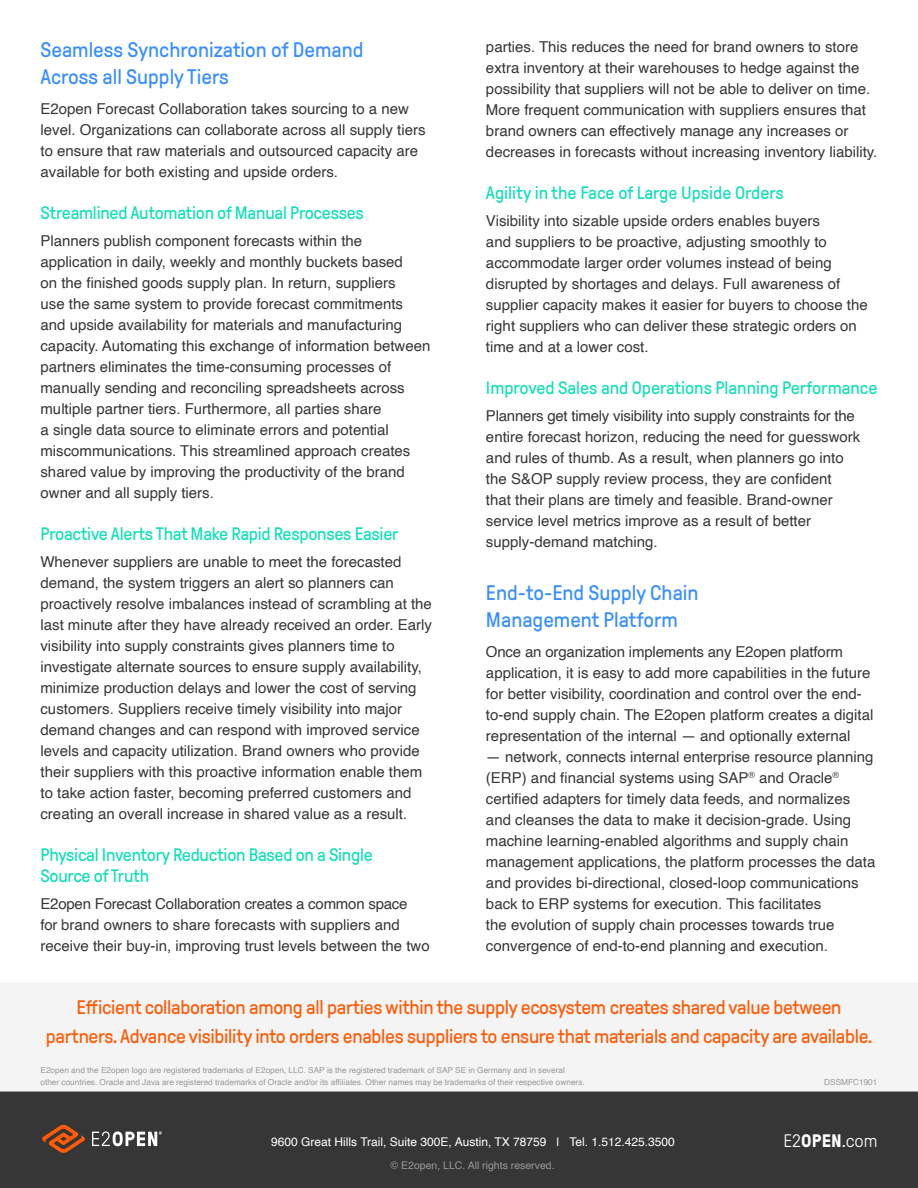
<style>
.page{position:relative;width:918px;height:1188px;background:#fff}
.page>*{position:absolute;margin:0;border:0;box-sizing:border-box;transform-origin:0 0}
.t1{font:21px/27px "GT Pressura Pro";color:#398fff}
.t2{font:19.5px/28.5px "GT Pressura Pro";letter-spacing:-.015em;color:#ff5a05;text-align:center}
.t3{font:18px/21px "GT Pressura Pro";letter-spacing:-.015em;color:#15dfb8}
.t4{font:300 18px "GT Pressura Pro";color:#fff}
.t5{font:15px/21px "Helvetica";color:#363636}
.t6{font:12px "Helvetica";color:#fff}
.t7{font:10.5px "Helvetica";color:#999}
.t8{font:8.25px/12px "Helvetica";color:#999}
.s1{font-weight:700}
</style>
<div class="page">
<div style="left:0;top:983px;width:918px;height:142px;background:#f4f4f4"></div>
<div style="left:0;top:1092px;width:918px;height:96px;background:#363636"></div>
<svg style="left:42px;top:1124px;width:43px;height:29px"></svg>
<svg style="left:92px;top:1131px;width:70px;height:15px"></svg>
<h1 class="t1" style="left:40px;top:37px;width:324px">Seamless Synchronization of Demand<br>Across all Supply Tiers</h1>
<p class="t5" style="left:40px;top:99px;width:387px">E2open Forecast Collaboration takes sourcing to a new level. Organizations can collaborate across all supply tiers to ensure that raw materials and outsourced capacity are available for both existing and upside orders.</p>
<p class="t3" style="left:40px;top:203px;width:325px">Streamlined Automation of Manual Processes</p>
<p class="t5" style="left:40px;top:231px;width:391px">Planners publish component forecasts within the application in daily, weekly and monthly buckets based<br>on the finished goods supply plan. In return, suppliers<br>use the same system to provide forecast commitments and upside availability for materials and manufacturing capacity. Automating this exchange of information between partners eliminates the time-consuming processes of manually sending and reconciling spreadsheets across multiple partner tiers. Furthermore, all parties share<br>a single data source to eliminate errors and potential miscommunications. This streamlined approach creates shared value by improving the productivity of the brand owner and all supply tiers.</p>
<p class="t3" style="left:40px;top:524px;width:360px">Proactive Alerts That Make Rapid Responses Easier</p>
<p class="t5" style="left:40px;top:552px;width:393px">Whenever suppliers are unable to meet the forecasted demand, the system triggers an alert so planners can proactively resolve imbalances instead of scrambling at the last minute after they have already received an order. Early visibility into supply constraints gives planners time to investigate alternate sources to ensure supply availability, minimize production delays and lower the cost of serving customers. Suppliers receive timely visibility into major demand changes and can respond with improved service levels and capacity utilization. Brand owners who provide their suppliers with this proactive information enable them to take action faster, becoming preferred customers and creating an overall increase in shared value as a result.</p>
<p class="t3" style="left:40px;top:845px;width:334px">Physical Inventory Reduction Based on a Single<br>Source of Truth</p>
<p class="t5" style="left:40px;top:894px;width:391px">E2open Forecast Collaboration creates a common space<br>for brand owners to share forecasts with suppliers and receive their buy-in, improving trust levels between the two</p>
<p class="t5" style="left:486px;top:36px;width:393px">parties. This reduces the need for brand owners to store extra inventory at their warehouses to hedge against the possibility that suppliers will not be able to deliver on time.<br>More frequent communication with suppliers ensures that brand owners can effectively manage any increases or decreases in forecasts without increasing inventory liability.</p>
<p class="t3" style="left:486px;top:182px;width:299px">Agility in the Face of Large Upside Orders</p>
<p class="t5" style="left:486px;top:210px;width:383px">Visibility into sizable upside orders enables buyers<br>and suppliers to be proactive, adjusting smoothly to accommodate larger order volumes instead of being disrupted by shortages and delays. Full awareness of supplier capacity makes it easier for buyers to choose the right suppliers who can deliver these strategic orders on time and at a lower cost.</p>
<p class="t3" style="left:486px;top:377px;width:393px">Improved Sales and Operations Planning Performance</p>
<p class="t5" style="left:486px;top:405px;width:376px">Planners get timely visibility into supply constraints for the entire forecast horizon, reducing the need for guesswork and rules of thumb. As a result, when planners go into the S&amp;OP supply review process, they are confident that their plans are timely and feasible. Brand-owner service level metrics improve as a result of better supply-demand matching.</p>
<h1 class="t1" style="left:486px;top:580px;width:214px">End-to-End Supply Chain<br>Management Platform</h1>
<p class="t5" style="left:486px;top:642px;width:389px">Once an organization implements any E2open platform application, it is easy to add more capabilities in the future for better visibility, coordination and control over the end&shy;to-end supply chain. The E2open platform creates a digital representation of the internal — and optionally external</p>
<p class="t5" style="left:486px;top:747px;width:391px">— network, connects internal enterprise resource planning (ERP) and financial systems using SAP<sup>®</sup> and Oracle<sup>® </sup>certified adapters for timely data feeds, and normalizes and cleanses the data to make it decision-grade. Using machine learning-enabled algorithms and supply chain management applications, the platform processes the data and provides bi-directional, closed-loop communications back to ERP systems for execution. This facilitates<br>the evolution of supply chain processes towards true convergence of end-to-end planning and execution.</p>
<h2 class="t2" style="left:46px;top:994px;width:828px">Efficient collaboration among all parties within the supply ecosystem creates shared value between partners. Advance visibility into orders enables suppliers to ensure that materials and capacity are available.</h2>
<p class="t8" style="left:40px;top:1065px;width:546px">E2open and the E2open logo are registered trademarks of E2open, LLC. SAP is the registered trademark of SAP SE in Germany and in several other countries. Oracle and Java are registered trademarks of Oracle and/or its affiliates. Other names may be trademarks of their respective owners.</p>
<p class="t8" style="left:824px;top:1077px;width:55px">DSSMFC1901</p>
<p class="t6" style="left:271px;top:1133px;width:405px">9600 Great Hills Trail, Suite 300E, Austin, TX 78759 | Tel. 1.512.425.3500</p>
<p class="t4" style="left:783px;top:1131px;width:96px">E2<span class="s1">OPEN</span>.com</p>
<p class="t7" style="left:391px;top:1157px;width:166px">© E2open, LLC. All rights reserved.</p>
</div>
